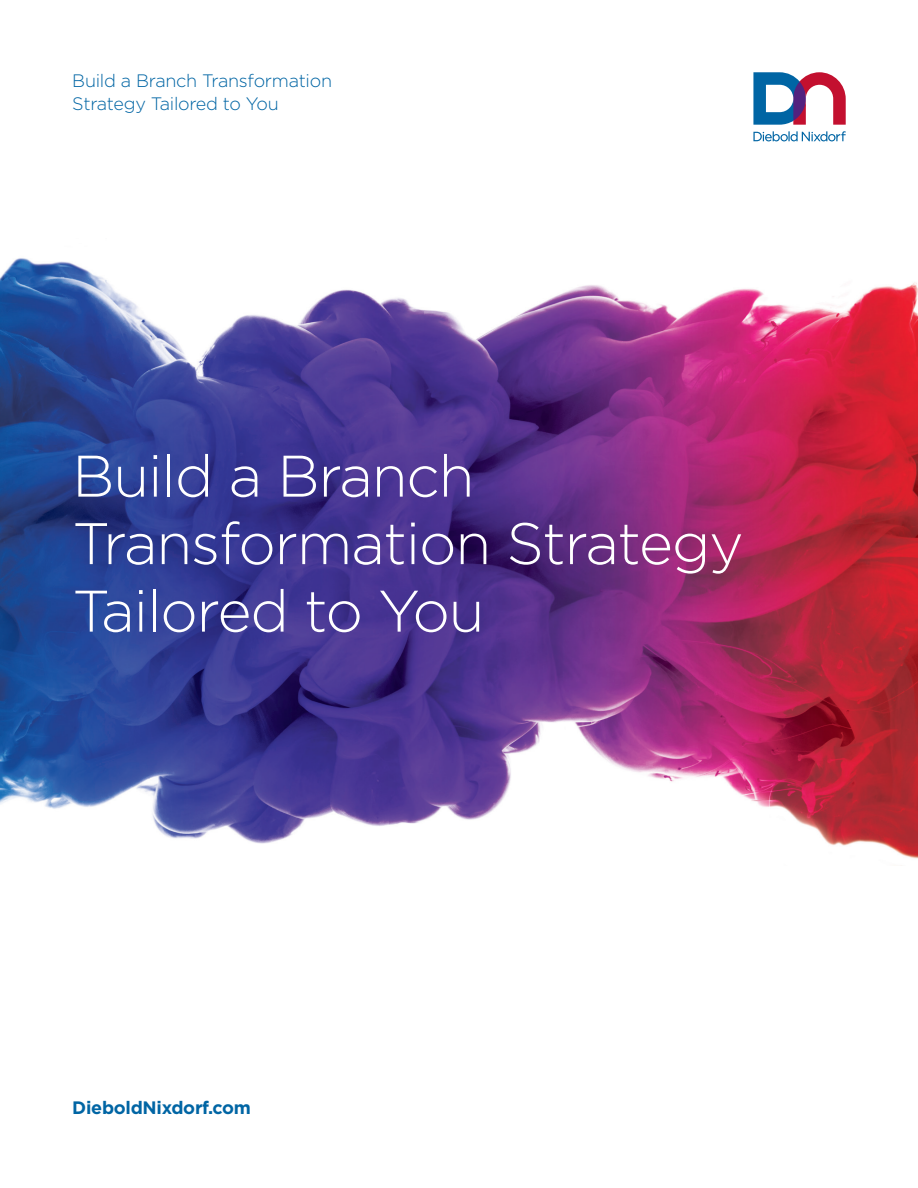
<style>
.page{position:relative;width:918px;height:1188px;background:#fff}
.page>*{position:absolute;margin:0;border:0;box-sizing:border-box;transform-origin:0 0}
.H1___Large_white_hea{font:300 58.5px/67.5px "Gotham";letter-spacing:-.02em;color:#fff}
.H2___Blue_headline{font:300 18px "Gotham";letter-spacing:-.015em;color:#0065a4}
.t1{font:700 18px "Gotham";letter-spacing:-.015em;color:#0065a4}
</style>
<div class="page">
<svg style="left:753px;top:72px;width:93px;height:53px"></svg>
<svg style="left:753px;top:131px;width:93px;height:10px"></svg>
<img style="left:0;top:258px;width:918px;height:601px">
<p class="H2___Blue_headline" style="left:72px;top:70px;width:261px">Build a Branch Transformation</p>
<p class="H2___Blue_headline" style="left:72px;top:92px;width:208px">Strategy Tailored to You</p>
<p class="H1___Large_white_hea" style="left:72px;top:441px;width:673px">Build a Branch<br>Transformation Strategy<br>Tailored to You</p>
<p class="t1" style="left:72px;top:1095px;width:180px">DieboldNixdorf.com</p>
</div>
